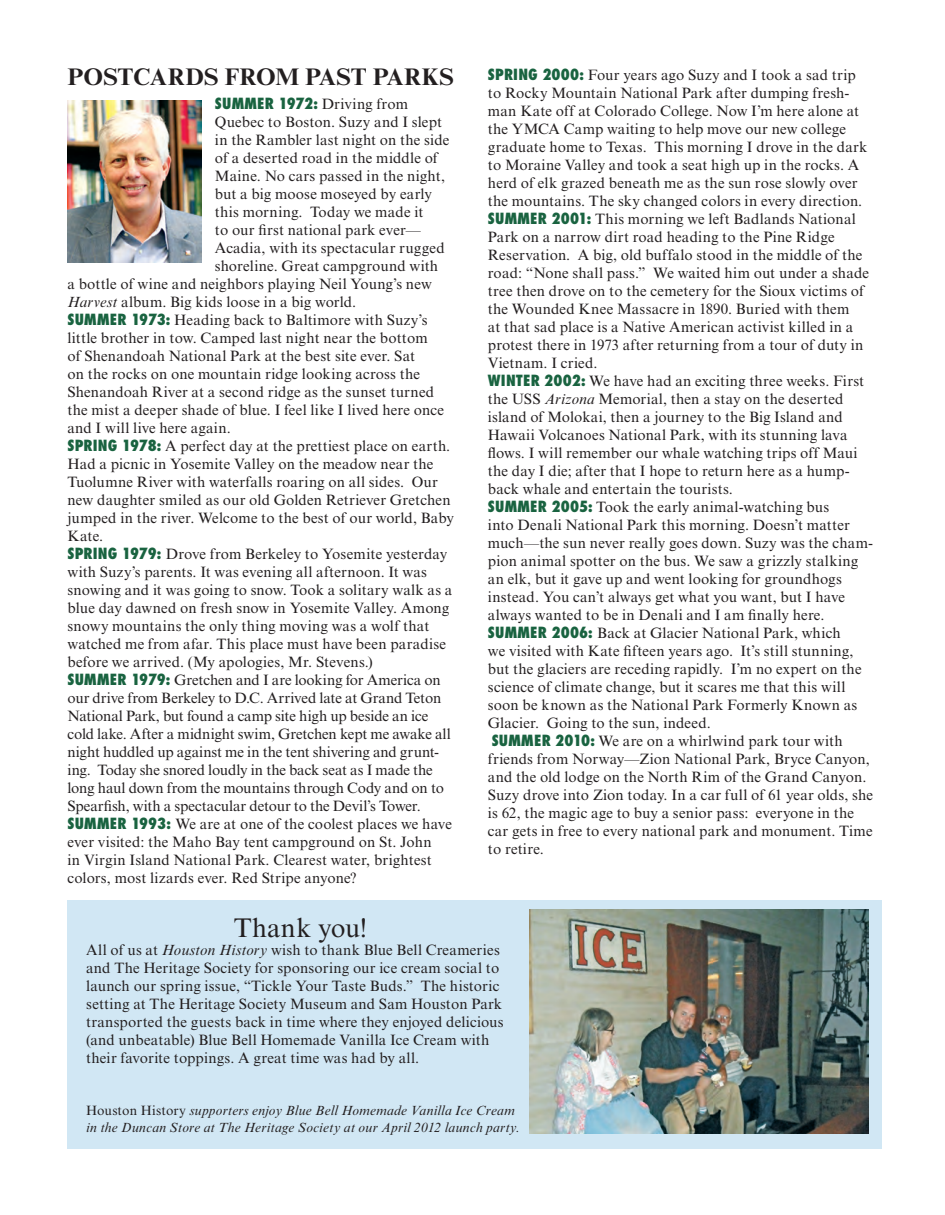
<style>
.page{position:relative;width:945px;height:1215px;background:#fff}
.page>*{position:absolute;margin:0;border:0;box-sizing:border-box;transform-origin:0 0}
.t1{font:27px "Times New Roman MT Std";letter-spacing:.005em;color:#231f20}
.t2{font:700 24px "Times New Roman MT Std";letter-spacing:.005em;color:#231f20}
.t3{font:15px/18px "Times New Roman MT Std";letter-spacing:.01em;color:#231f20}
.t4{font:15px "Times New Roman MT Std";letter-spacing:-.01em;color:#231f20}
.t5{font:800 condensed 15px "Futura Std";letter-spacing:.01em;color:#196340}
.t6{font:italic 13.5px/16.5px "Times New Roman MT Std";letter-spacing:.015em;color:#231f20}
.s1{font-family:"Times New Roman MT Std";font-weight:400;font-stretch:normal;color:#231f20}
.s2{font-style:italic}
.s3{font-family:"Futura Std";font-weight:800;font-stretch:condensed;color:#196340}
.s4{font-style:normal}
</style>
<div class="page">
<div style="left:68px;top:900px;width:814px;height:249px;background:#d1e7f4"></div>
<img style="left:530px;top:910px;width:338px;height:224px">
<img style="left:68px;top:101px;width:133px;height:162px">
<h2 class="t2" style="left:68px;top:62px;width:388px">POSTCARDS FROM PAST PARKS</h2>
<p class="t5" style="left:215px;top:94px;width:195px">SUMMER 1972: <span class="s1">Driving from</span></p>
<p class="t3" style="left:215px;top:113px;width:229px">Quebec to Boston. Suzy and I slept</p>
<p class="t3" style="left:215px;top:131px;width:236px">in the Rambler last night on the side</p>
<p class="t3" style="left:215px;top:149px;width:225px">of a deserted road in the middle of</p>
<p class="t3" style="left:215px;top:167px;width:232px">Maine. No cars passed in the night,</p>
<p class="t3" style="left:215px;top:185px;width:219px">but a big moose moseyed by early</p>
<p class="t3" style="left:215px;top:203px;width:210px">this morning. Today we made it</p>
<p class="t3" style="left:215px;top:221px;width:207px">to our first national park ever—</p>
<p class="t3" style="left:215px;top:239px;width:231px">Acadia, with its spectacular rugged</p>
<p class="t3" style="left:215px;top:257px;width:225px">shoreline. Great campground with</p>
<p class="t3" style="left:68px;top:275px;width:366px">a bottle of wine and neighbors playing Neil Young’s new</p>
<p class="t3" style="left:68px;top:293px;width:290px"><span class="s2">Harvest</span> album. Big kids loose in a big world.</p>
<p class="t3" style="left:68px;top:311px;width:361px"><span class="s3">SUMMER 1973:</span> Heading back to Baltimore with Suzy’s</p>
<p class="t3" style="left:68px;top:329px;width:362px">little brother in tow. Camped last night near the bottom</p>
<p class="t3" style="left:68px;top:347px;width:349px">of Shenandoah National Park at the best site ever. Sat</p>
<p class="t3" style="left:68px;top:365px;width:354px">on the rocks on one mountain ridge looking across the</p>
<p class="t3" style="left:68px;top:383px;width:368px">Shenandoah River at a second ridge as the sunset turned</p>
<p class="t3" style="left:68px;top:401px;width:378px">the mist a deeper shade of blue. I feel like I lived here once</p>
<p class="t3" style="left:68px;top:419px;width:165px">and I will live here again.</p>
<p class="t3" style="left:68px;top:437px;width:384px"><span class="s3">SPRING 1978:</span> A perfect day at the prettiest place on earth.</p>
<p class="t3" style="left:68px;top:455px;width:367px">Had a picnic in Yosemite Valley on the meadow near the</p>
<p class="t3" style="left:68px;top:473px;width:372px">Tuolumne River with waterfalls roaring on all sides. Our</p>
<p class="t3" style="left:68px;top:491px;width:385px">new daughter smiled as our old Golden Retriever Gretchen</p>
<p class="t3" style="left:68px;top:509px;width:388px">jumped in the river. Welcome to the best of our world, Baby</p>
<p class="t3" style="left:68px;top:527px;width:37px">Kate.</p>
<p class="t3" style="left:68px;top:545px;width:381px"><span class="s3">SPRING 1979:</span> Drove from Berkeley to Yosemite yesterday</p>
<p class="t3" style="left:68px;top:563px;width:361px">with Suzy’s parents. It was evening all afternoon. It was</p>
<p class="t3" style="left:68px;top:581px;width:386px">snowing and it was going to snow. Took a solitary walk as a</p>
<p class="t3" style="left:68px;top:599px;width:383px">blue day dawned on fresh snow in Yosemite Valley. Among</p>
<p class="t3" style="left:68px;top:617px;width:363px">snowy mountains the only thing moving was a wolf that</p>
<p class="t3" style="left:68px;top:635px;width:380px">watched me from afar. This place must have been paradise</p>
<p class="t3" style="left:68px;top:653px;width:307px">before we arrived. (My apologies, Mr. Stevens.)</p>
<p class="t4" style="left:68px;top:672px;width:375px"><span class="s3">SUMMER 1979:</span> Gretchen and I are looking for America on</p>
<p class="t4" style="left:68px;top:690px;width:375px">our drive from Berkeley to D.C. Arrived late at Grand Teton</p>
<p class="t4" style="left:68px;top:708px;width:362px">National Park, but found a camp site high up beside an ice</p>
<p class="t4" style="left:68px;top:726px;width:385px">cold lake. After a midnight swim, Gretchen kept me awake all</p>
<p class="t3" style="left:68px;top:743px;width:373px">night huddled up against me in the tent shivering and grunt-</p>
<p class="t4" style="left:68px;top:762px;width:367px">ing. Today she snored loudly in the back seat as I made the</p>
<p class="t4" style="left:68px;top:780px;width:378px">long haul down from the mountains through Cody and on to</p>
<p class="t3" style="left:68px;top:797px;width:355px">Spearfish, with a spectacular detour to the Devil’s Tower.</p>
<p class="t3" style="left:68px;top:815px;width:386px"><span class="s3">SUMMER 1993:</span> We are at one of the coolest places we have</p>
<p class="t3" style="left:68px;top:833px;width:366px">ever visited: the Maho Bay tent campground on St. John</p>
<p class="t3" style="left:68px;top:851px;width:366px">in Virgin Island National Park. Clearest water, brightest</p>
<p class="t3" style="left:68px;top:869px;width:290px">colors, most lizards ever. Red Stripe anyone?</p>
<p class="t3" style="left:488px;top:66px;width:387px"><span class="s3">SPRING 2000:</span> Four years ago Suzy and I took a sad trip<br>to Rocky Mountain National Park after dumping fresh&shy;man Kate off at Colorado College. Now I’m here alone at the YMCA Camp waiting to help move our new college graduate home to Texas. This morning I drove in the dark to Moraine Valley and took a seat high up in the rocks. A herd of elk grazed beneath me as the sun rose slowly over the mountains. The sky changed colors in every direction.<br><span class="s3">SUMMER 2001:</span> This morning we left Badlands National Park on a narrow dirt road heading to the Pine Ridge Reservation. A big, old buffalo stood in the middle of the road: “None shall pass.” We waited him out under a shade tree then drove on to the cemetery for the Sioux victims of the Wounded Knee Massacre in 1890. Buried with them<br>at that sad place is a Native American activist killed in a protest there in 1973 after returning from a tour of duty in Vietnam. I cried.<br><span class="s3">WINTER 2002:</span> We have had an exciting three weeks. First the USS <span class="s2">Arizona</span> Memorial, then a stay on the deserted island of Molokai, then a journey to the Big Island and Hawaii Volcanoes National Park, with its stunning lava flows. I will remember our whale watching trips off Maui the day I die; after that I hope to return here as a hump&shy;back whale and entertain the tourists.<br><span class="s3">SUMMER 2005:</span> Took the early animal-watching bus<br>into Denali National Park this morning. Doesn’t matter much—the sun never really goes down. Suzy was the cham&shy;pion animal spotter on the bus. We saw a grizzly stalking an elk, but it gave up and went looking for groundhogs instead. You can’t always get what you want, but I have always wanted to be in Denali and I am finally here.<br><span class="s3">SUMMER 2006:</span> Back at Glacier National Park, which<br>we visited with Kate fifteen years ago. It’s still stunning, but the glaciers are receding rapidly. I’m no expert on the science of climate change, but it scares me that this will soon be known as the National Park Formerly Known as Glacier. Going to the sun, indeed.<br><span class="s3">SUMMER 2010:</span> We are on a whirlwind park tour with friends from Norway—Zion National Park, Bryce Canyon, and the old lodge on the North Rim of the Grand Canyon.<br>Suzy drove into Zion today. In a car full of 61 year olds, she is 62, the magic age to buy a senior pass: everyone in the car gets in free to every national park and monument. Time to retire.</p>
<h1 class="t1" style="left:234px;top:912px;width:135px">Thank you!</h1>
<p class="t3" style="left:86px;top:941px;width:419px">All of us at <span class="s2">Houston History</span> wish to thank Blue Bell Creameries and The Heritage Society for sponsoring our ice cream social to launch our spring issue, “Tickle Your Taste Buds.” The historic setting at The Heritage Society Museum and Sam Houston Park transported the guests back in time where they enjoyed delicious (and unbeatable) Blue Bell Homemade Vanilla Ice Cream with their favorite toppings. A great time was had by all.</p>
<p class="t6" style="left:86px;top:1103px;width:436px"><span class="s4">Houston History</span> supporters enjoy Blue Bell Homemade Vanilla Ice Cream in the Duncan Store at The Heritage Society at our April 2012 launch party.</p>
</div>
